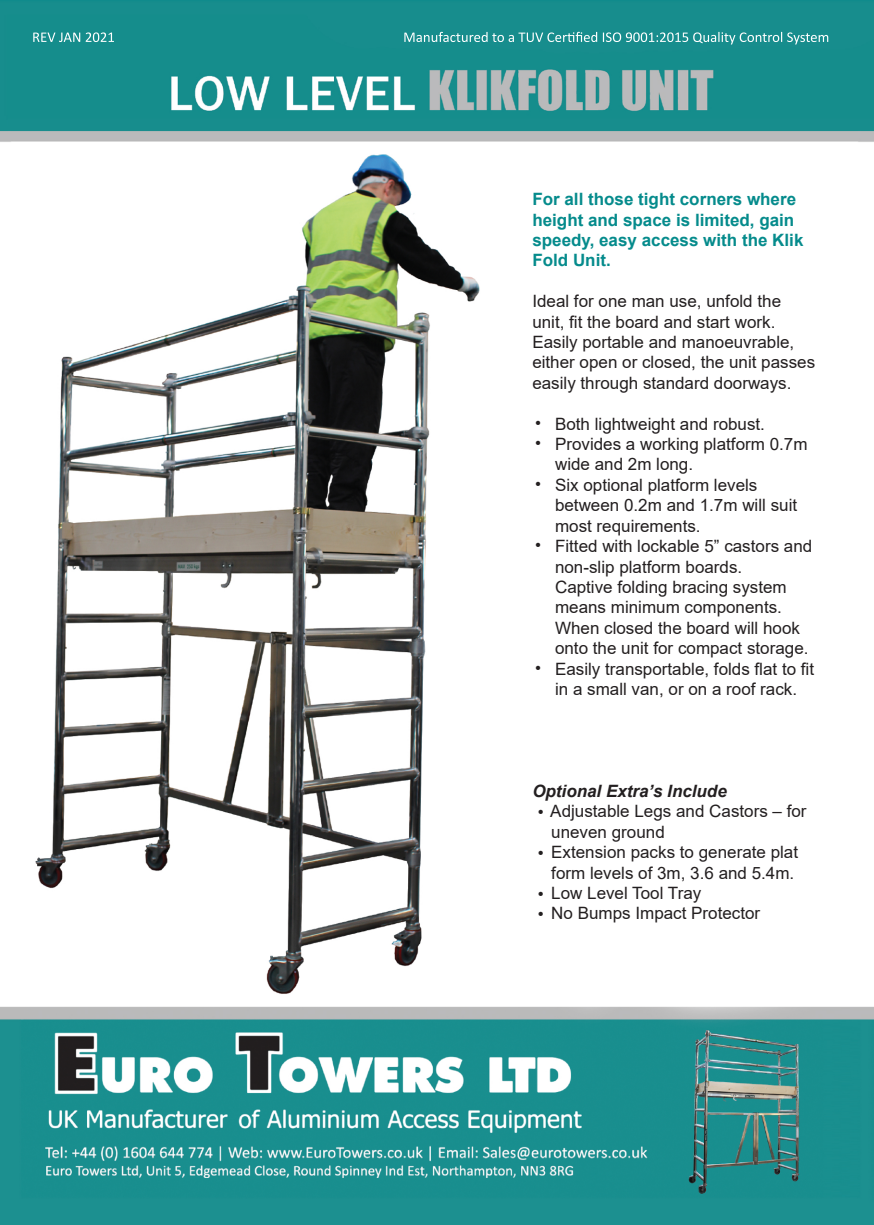
<style>
.page{position:relative;width:874px;height:1225px;background:#fff}
.page>*{position:absolute;margin:0;border:0;box-sizing:border-box;transform-origin:0 0}
.t1{font:17px/20.4px "Arial";color:#231f20}
.t2{font:700 17px/20.4px "Arial";color:#058b8c}
.t3{font:italic 700 17px "Arial";color:#231f20}
</style>
<div class="page">
<img style="left:0;top:0;width:873px;height:1224px">
<p class="t2" style="left:532px;top:189px;width:272px">For all those tight corners where height and space is limited, gain speedy, easy access with the Klik<br>Fold Unit.</p>
<p class="t1" style="left:532px;top:291px;width:250px">Ideal for one man use, unfold the unit, fit the board and start work.</p>
<p class="t1" style="left:532px;top:332px;width:284px">Easily portable and manoeuvrable, either open or closed, the unit passes easily through standard doorways.</p>
<p class="t1" style="left:554px;top:413px;width:211px">Both lightweight and robust.</p>
<p class="t1" style="left:554px;top:434px;width:254px">Provides a working platform 0.7m wide and 2m long.</p>
<p class="t1" style="left:554px;top:474px;width:243px">Six optional platform levels between 0.2m and 1.7m will suit most requirements.</p>
<p class="t1" style="left:554px;top:536px;width:258px">Fitted with lockable 5” castors and non-slip platform boards.</p>
<p class="t1" style="left:554px;top:576px;width:255px">Captive folding bracing system means minimum components.<br>When closed the board will hook onto the unit for compact storage.</p>
<p class="t1" style="left:554px;top:658px;width:260px">Easily transportable, folds flat to fit in a small van, or on a roof rack.</p>
<p class="t1" style="left:535px;top:412px;width:7px">•</p>
<p class="t1" style="left:535px;top:433px;width:7px">•</p>
<p class="t1" style="left:535px;top:474px;width:7px">•</p>
<p class="t1" style="left:535px;top:535px;width:7px">•</p>
<p class="t1" style="left:535px;top:657px;width:7px">•</p>
<p class="t3" style="left:532px;top:779px;width:196px">Optional Extra’s Include</p>
<p class="t1" style="left:537px;top:801px;width:270px">• Adjustable Legs and Castors – for</p>
<p class="t1" style="left:551px;top:821px;width:115px">uneven ground</p>
<p class="t1" style="left:537px;top:842px;width:262px">• Extension packs to generate plat</p>
<p class="t1" style="left:551px;top:862px;width:244px">form levels of 3m, 3.6 and 5.4m.</p>
<p class="t1" style="left:537px;top:882px;width:165px">• Low Level Tool Tray</p>
<p class="t1" style="left:537px;top:903px;width:224px">• No Bumps Impact Protector</p>
</div>
